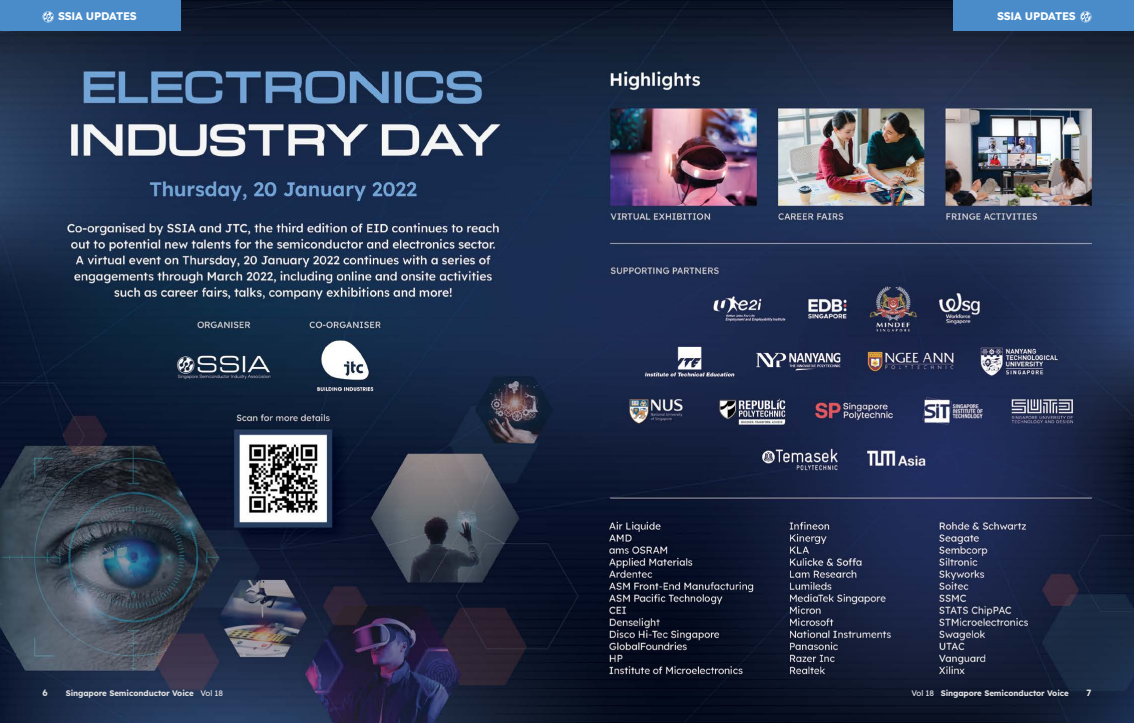
<style>
.page{position:relative;width:1134px;height:723px;background:#fff}
.page>*{position:absolute;margin:0;border:0;box-sizing:border-box;transform-origin:0 0}
.t1{font:11px "Lexend";letter-spacing:-.02em;color:#fff}
.t2{font:9px "Lexend";color:#e1e1e1}
.t3{font:8px "Lexend";letter-spacing:-.01em;color:#e1e1e1}
</style>
<div class="page">
<img style="left:0;top:0;width:1134px;height:723px">
<div style="left:953px;top:0;width:181px;height:31px;background:#4a8cca"></div>
<div style="left:0;top:0;width:181px;height:31px;background:#4a8cca"></div>
<svg style="left:42px;top:11px;width:12px;height:12px"></svg>
<svg style="left:1080px;top:11px;width:12px;height:12px"></svg>
<h1 class="t1" style="left:58px;top:8px;width:80px">SSIA UPDATES</h1>
<h1 class="t1" style="left:997px;top:8px;width:80px">SSIA UPDATES</h1>
<p class="t2" style="left:43px;top:686px;width:7px">6</p>
<p class="t3" style="left:66px;top:687px;width:159px">Singapore Semiconductor Voice Vol 18</p>
<p class="t3" style="left:911px;top:687px;width:159px">Vol 18 Singapore Semiconductor Voice</p>
<p class="t2" style="left:1086px;top:686px;width:6px">7</p>
</div>
